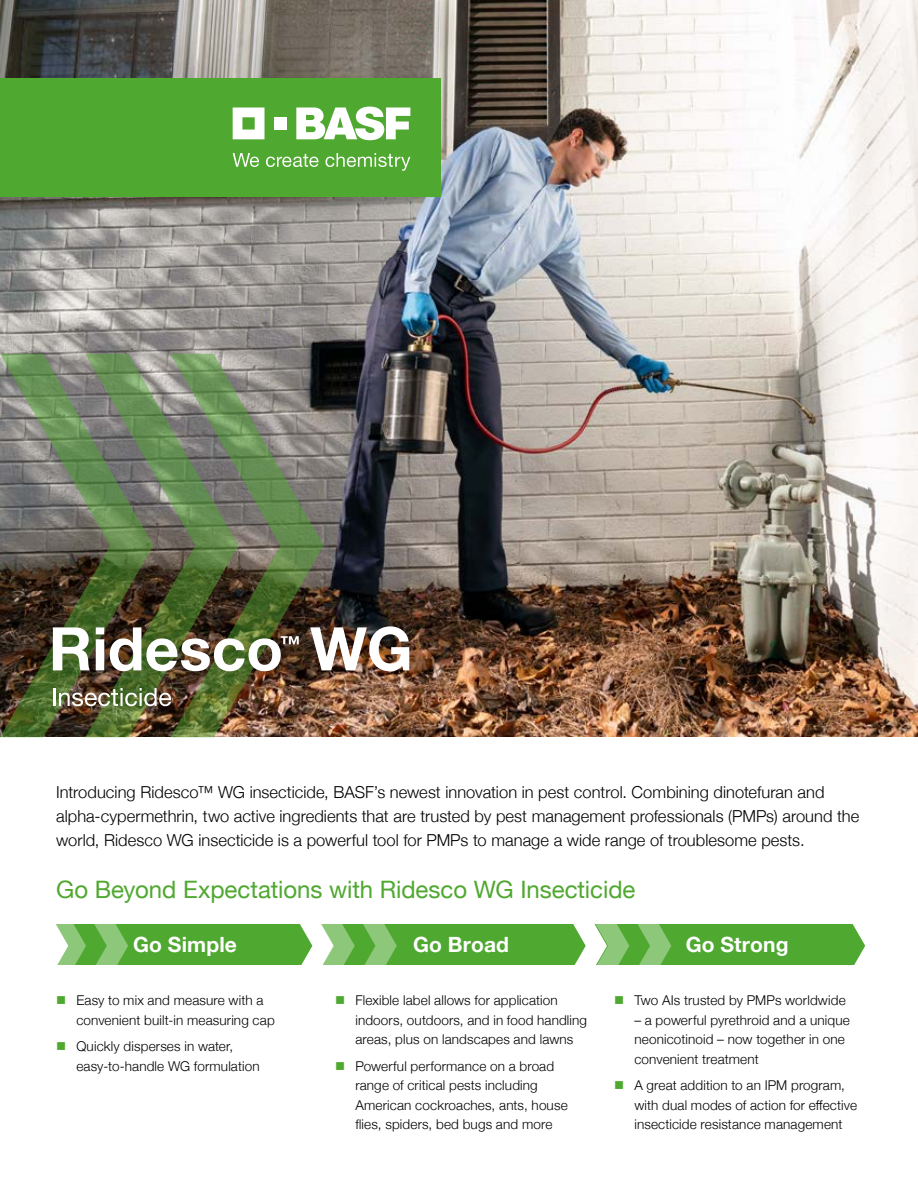
<style>
.page{position:relative;width:918px;height:1188px;background:#fff}
.page>*{position:absolute;margin:0;border:0;box-sizing:border-box;transform-origin:0 0}
.t1{font:24px "Helvetica Neue";color:#4fa830}
.t2{font:700 21px "Helvetica Neue";letter-spacing:.005em;color:#fff}
.t3{font:300 16.5px/24px "Helvetica Neue";color:#000}
.t4{font:300 13.5px/19.5px "Helvetica Neue";letter-spacing:.01em;color:#000}
.s1{color:#4fa830}
</style>
<div class="page">
<img style="left:0;top:0;width:918px;height:737px">
<div style="left:0;top:78px;width:441px;height:119px;background:#4fa830"></div>
<svg style="left:233px;top:108px;width:32px;height:31px"></svg>
<div style="left:274px;top:117px;width:13px;height:13px;background:#fff"></div>
<svg style="left:296px;top:107px;width:114px;height:33px"></svg>
<svg style="left:233px;top:153px;width:26px;height:14px"></svg>
<svg style="left:266px;top:154px;width:53px;height:13px"></svg>
<svg style="left:325px;top:153px;width:85px;height:18px"></svg>
<img style="left:239px;top:354px;width:85px;height:383px">
<img style="left:153px;top:354px;width:86px;height:383px">
<img style="left:0;top:354px;width:153px;height:383px">
<div style="left:49px;top:924px;width:819px;height:41px;background:#4fa830"></div>
<svg style="left:852px;top:924px;width:16px;height:41px"></svg>
<svg style="left:53px;top:688px;width:118px;height:18px"></svg>
<svg style="left:53px;top:627px;width:37px;height:43px"></svg>
<svg style="left:96px;top:627px;width:8px;height:43px"></svg>
<img style="left:310px;top:626px;width:99px;height:45px">
<img style="left:110px;top:627px;width:189px;height:44px">
<svg style="left:49px;top:924px;width:79px;height:41px"></svg>
<svg style="left:300px;top:924px;width:97px;height:41px"></svg>
<svg style="left:573px;top:924px;width:98px;height:41px"></svg>
<p class="t3" style="left:56px;top:779px;width:805px">Introducing Ridesco™ WG insecticide, BASF’s newest innovation in pest control. Combining dinotefuran and alpha-cypermethrin, two active ingredients that are trusted by pest management professionals (PMPs) around the world, Ridesco WG insecticide is a powerful tool for PMPs to manage a wide range of troublesome pests.</p>
<h1 class="t1" style="left:56px;top:872px;width:581px">Go Beyond Expectations with Ridesco WG Insecticide</h1>
<h2 class="t2" style="left:133px;top:928px;width:105px">Go Simple</h2>
<h2 class="t2" style="left:413px;top:928px;width:97px">Go Broad</h2>
<h2 class="t2" style="left:686px;top:928px;width:104px">Go Strong</h2>
<p class="t4" style="left:76px;top:990px;width:200px;text-indent:-20px"><span class="s1">■</span> Easy to mix and measure with a convenient built-in measuring cap</p>
<p class="t4" style="left:76px;top:1036px;width:185px;text-indent:-20px"><span class="s1">■</span> Quickly disperses in water, easy-to-handle WG formulation</p>
<p class="t4" style="left:355px;top:990px;width:233px;text-indent:-20px"><span class="s1">■</span> Flexible label allows for application indoors, outdoors, and in food handling areas, plus on landscapes and lawns</p>
<p class="t4" style="left:355px;top:1055px;width:214px;text-indent:-20px"><span class="s1">■</span> Powerful performance on a broad range of critical pests including American cockroaches, ants, house flies, spiders, bed bugs and more</p>
<p class="t4" style="left:614px;top:990px;width:233px"><span class="s1">■</span> Two AIs trusted by PMPs worldwide</p>
<p class="t4" style="left:634px;top:1009px;width:217px">– a powerful pyrethroid and a unique neonicotinoid – now together in one convenient treatment</p>
<p class="t4" style="left:634px;top:1075px;width:224px;text-indent:-20px"><span class="s1">■</span> A great addition to an IPM program, with dual modes of action for effective insecticide resistance management</p>
</div>
